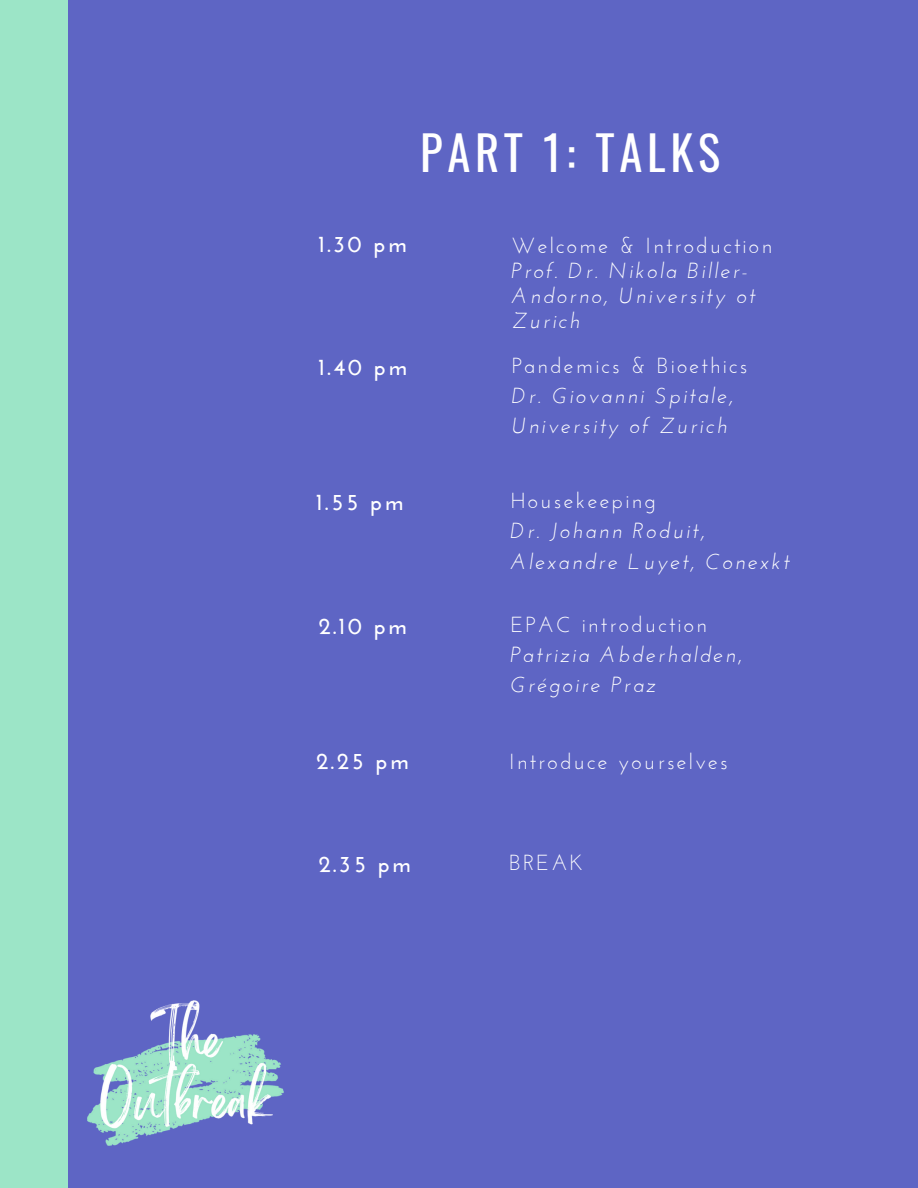
<style>
.page{position:relative;width:918px;height:1188px;background:#5e65c4}
.page>*{position:absolute;margin:0;border:0;box-sizing:border-box;transform-origin:0 0}
.t1{font:46.65px "Oswald";letter-spacing:.1em;color:#fff}
.t2{font:700 23.4px "Josefin Sans";letter-spacing:.1em;color:#fff}
.t3{font:italic 21.75px/30.3px "Josefin Sans";letter-spacing:.1em;color:#fff}
.t4{font:21.75px "Josefin Sans";letter-spacing:.1em;color:#fff}
.s1{font-style:normal}
</style>
<div class="page">
<img style="left:87px;top:1000px;width:197px;height:146px">
<div style="left:0;top:0;width:68px;height:1188px;background:#9ce5c7"></div>
<h1 class="t1" style="left:420px;top:117px;width:301px">PART 1: TALKS</h1>
<p class="t2" style="left:318px;top:235px;width:90px">1.30 pm</p>
<p class="t4" style="left:512px;top:237px;width:262px">Welcome &amp; Introduction</p>
<p class="t3" style="left:512px;top:260px;width:245px;line-height:24.8px">Prof. Dr. Nikola Biller-<br>Andorno, University ot<br>Zurich</p>
<p class="t2" style="left:318px;top:357px;width:90px">1.40 pm</p>
<p class="t4" style="left:512px;top:356px;width:237px">Pandemics &amp; Bioethics</p>
<p class="t3" style="left:512px;top:382px;width:223px">Dr. Giovanni Spitale,<br>University of Zurich</p>
<p class="t2" style="left:316px;top:492px;width:89px">1.55 pm</p>
<p class="t4" style="left:510px;top:491px;width:147px">Housekeeping</p>
<p class="t3" style="left:510px;top:518px;width:280px;line-height:30.8px">Dr. Johann Roduit,<br>Alexandre Luyet, Conexkt</p>
<p class="t2" style="left:318px;top:616px;width:90px">2.10 pm</p>
<p class="t3" style="left:510px;top:611px;width:233px"><span class="s1">EPAC introduction<br></span>Patrizia Abderhalden<span class="s1">,<br></span>Grégoire Praz</p>
<p class="t2" style="left:316px;top:752px;width:94px">2.25 pm</p>
<p class="t4" style="left:509px;top:753px;width:220px">Introduce yourselves</p>
<p class="t2" style="left:318px;top:855px;width:94px">2.35 pm</p>
<p class="t4" style="left:509px;top:854px;width:75px">BREAK</p>
</div>
